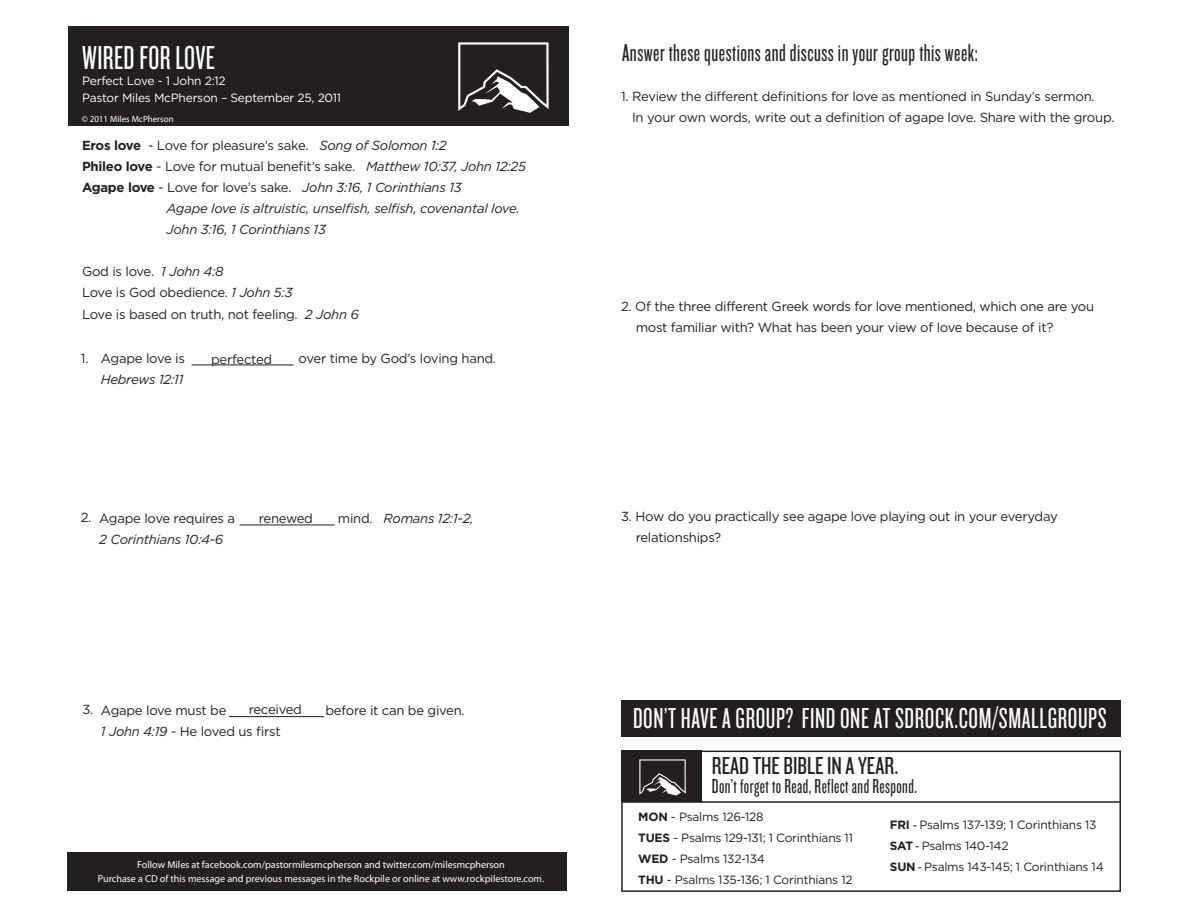
<style>
.page{position:relative;width:1188px;height:918px;background:#fff}
.page>*{position:absolute;margin:0;border:0;box-sizing:border-box;transform-origin:0 0}
.t1{font:34.5px "Knockout HTF27 Junior Bantamwt";letter-spacing:.01em;color:#fff}
.t2{font:30px "Knockout HTF27 Junior Bantamwt";letter-spacing:.02em;color:#fff}
.t3{font:25.5px "Knockout HTF27 Junior Bantamwt";letter-spacing:.02em;color:#231f20}
.t4{font:25.5px "Knockout HTF28 Junior Featherwt";color:#231f20}
.t5{font:21px "Knockout HTF27 Junior Bantamwt";letter-spacing:.02em;color:#231f20}
.t6{font:13.2px "Gotham HTF";letter-spacing:-.02em;color:#231f20}
.t7{font:italic 13.2px "Gotham HTF";letter-spacing:-.02em;color:#231f20}
.t8{font:12px "Gotham HTF";letter-spacing:-.02em;color:#231f20}
.t9{font:12px "Gotham HTF";letter-spacing:-.02em;color:#fff}
.t10{font:10.2px "Myriad Pro";color:#fff}
.t11{font:9px "Myriad Pro";color:#fff}
.s1{font-weight:700}
.s2{font-style:italic}
.s3{font-weight:700;font-style:normal}
.s4{font-style:normal}
.s5{font-family:"Myriad Pro";font-weight:600}
</style>
<div class="page">
<div style="left:68px;top:26px;width:500px;height:99px;background:#231f20"></div>
<div style="left:67px;top:852px;width:500px;height:39px;background:#231f20"></div>
<hr style="left:192px;top:365px;width:102px;height:1px;background:#231f20">
<hr style="left:229px;top:716px;width:95px;height:1px;background:#231f20">
<hr style="left:240px;top:525px;width:95px;height:1px;background:#231f20">
<div style="left:621px;top:700px;width:499px;height:36px;background:#231f20"></div>
<div style="left:621px;top:751px;width:500px;height:141px;border:2px solid #231f20"></div>
<div style="left:621px;top:751px;width:80px;height:51px;background:#231f20"></div>
<hr style="left:622px;top:801px;width:498px;height:2px;background:#231f20">
<svg style="left:639px;top:759px;width:47px;height:37px"></svg>
<svg style="left:458px;top:42px;width:91px;height:71px"></svg>
<p class="t1" style="left:82px;top:41px;width:135px">WIRED FOR LOVE</p>
<p class="t9" style="left:82px;top:75px;width:145px">Perfect Love - 1 John 2:12</p>
<p class="t9" style="left:82px;top:91px;width:261px">Pastor Miles McPherson – September 25, 2011</p>
<p class="t11" style="left:82px;top:113px;width:93px">© 2011 Miles McPherson</p>
<p class="t6" style="left:82px;top:138px;width:366px"><span class="s1">Eros love</span> - Love for pleasure’s sake. <span class="s2">Song of Solomon 1:2</span></p>
<p class="t6" style="left:82px;top:159px;width:445px"><span class="s1">Phileo love</span> - Love for mutual benefit’s sake. <span class="s2">Matthew 10:37, John 12:25</span></p>
<p class="t7" style="left:82px;top:180px;width:381px"><span class="s3">Agape love</span> <span class="s4">- Love for love’s sake.</span> John 3:16, 1 Corinthians 13</p>
<p class="t7" style="left:167px;top:201px;width:355px">Agape love is altruistic, unselfish, selfish, covenantal love.</p>
<p class="t7" style="left:167px;top:222px;width:161px">John 3:16, 1 Corinthians 13</p>
<p class="t6" style="left:82px;top:264px;width:143px">God is love. <span class="s2">1 John 4:8</span></p>
<p class="t6" style="left:82px;top:285px;width:212px">Love is God obedience. <span class="s2">1 John 5:3</span></p>
<p class="t6" style="left:82px;top:307px;width:278px">Love is based on truth, not feeling. <span class="s2">2 John 6</span></p>
<p class="t6" style="left:81px;top:351px;width:9px">1.</p>
<p class="t6" style="left:101px;top:351px;width:86px">Agape love is</p>
<p class="t6" style="left:299px;top:351px;width:199px">over time by God’s loving hand.</p>
<p class="t7" style="left:101px;top:372px;width:84px">Hebrews 12:11</p>
<p class="t6" style="left:211px;top:352px;width:63px">perfected</p>
<p class="t6" style="left:81px;top:510px;width:12px">2.</p>
<p class="t6" style="left:99px;top:511px;width:138px">Agape love requires a</p>
<p class="t7" style="left:338px;top:511px;width:137px"><span class="s4">mind.</span> Romans 12:1-2,</p>
<p class="t7" style="left:99px;top:532px;width:126px">2 Corinthians 10:4-6</p>
<p class="t6" style="left:259px;top:511px;width:56px">renewed</p>
<p class="t6" style="left:249px;top:702px;width:55px">received</p>
<p class="t6" style="left:82px;top:702px;width:12px">3.</p>
<p class="t6" style="left:101px;top:703px;width:127px">Agape love must be</p>
<p class="t6" style="left:325px;top:703px;width:141px">before it can be given.</p>
<p class="t6" style="left:101px;top:724px;width:181px"><span class="s2">1 John 4:19</span> - He loved us first</p>
<p class="t10" style="left:137px;top:858px;width:369px">Follow Miles at facebook.com/pastormilesmcpherson and twitter.com/milesmcpherson</p>
<p class="t10" style="left:98px;top:872px;width:448px">Purchase a CD of this message and previous messages in the Rockpile or online at www.rockpilestore.com.</p>
<p class="t3" style="left:622px;top:40px;width:357px">Answer these questions and discuss in your group this week:</p>
<p class="t6" style="left:621px;top:89px;width:475px">1. Review the different definitions for love as mentioned in Sunday’s sermon.</p>
<p class="t6" style="left:632px;top:110px;width:484px">In your own words, write out a definition of agape love. Share with the group.</p>
<p class="t6" style="left:621px;top:299px;width:475px">2. Of the three different Greek words for love mentioned, which one are you</p>
<p class="t6" style="left:636px;top:320px;width:419px">most familiar with? What has been your view of love because of it?</p>
<p class="t6" style="left:621px;top:509px;width:438px">3. How do you practically see agape love playing out in your everyday</p>
<p class="t6" style="left:636px;top:530px;width:87px">relationships?</p>
<p class="t2" style="left:633px;top:704px;width:475px">DON’T HAVE A GROUP? FIND ONE AT SDROCK.COM/SMALLGROUPS</p>
<p class="t4" style="left:712px;top:753px;width:188px">READ THE BIBLE IN A YEAR.</p>
<p class="t5" style="left:712px;top:776px;width:206px">Don’t forget to Read, Reflect and Respond.</p>
<p class="t8" style="left:638px;top:810px;width:127px"><span class="s1">MON</span> - Psalms 126-128</p>
<p class="t8" style="left:638px;top:831px;width:216px"><span class="s1">TUES</span> - Psalms 129-131; 1 Corinthians 11</p>
<p class="t8" style="left:638px;top:852px;width:128px"><span class="s1">WED</span> - Psalms 132-134</p>
<p class="t8" style="left:638px;top:873px;width:216px"><span class="s1">THU</span> - Psalms 135-136; 1 Corinthians 12</p>
<p class="t8" style="left:890px;top:818px;width:208px"><span class="s1">FRI</span> <span class="s5">-</span> Psalms 137-139; 1 Corinthians 13</p>
<p class="t8" style="left:890px;top:839px;width:120px"><span class="s1">SAT</span> <span class="s5">-</span> Psalms 140-142</p>
<p class="t8" style="left:890px;top:860px;width:215px"><span class="s1">SUN</span> <span class="s5">-</span> Psalms 143-145; 1 Corinthians 14</p>
</div>
